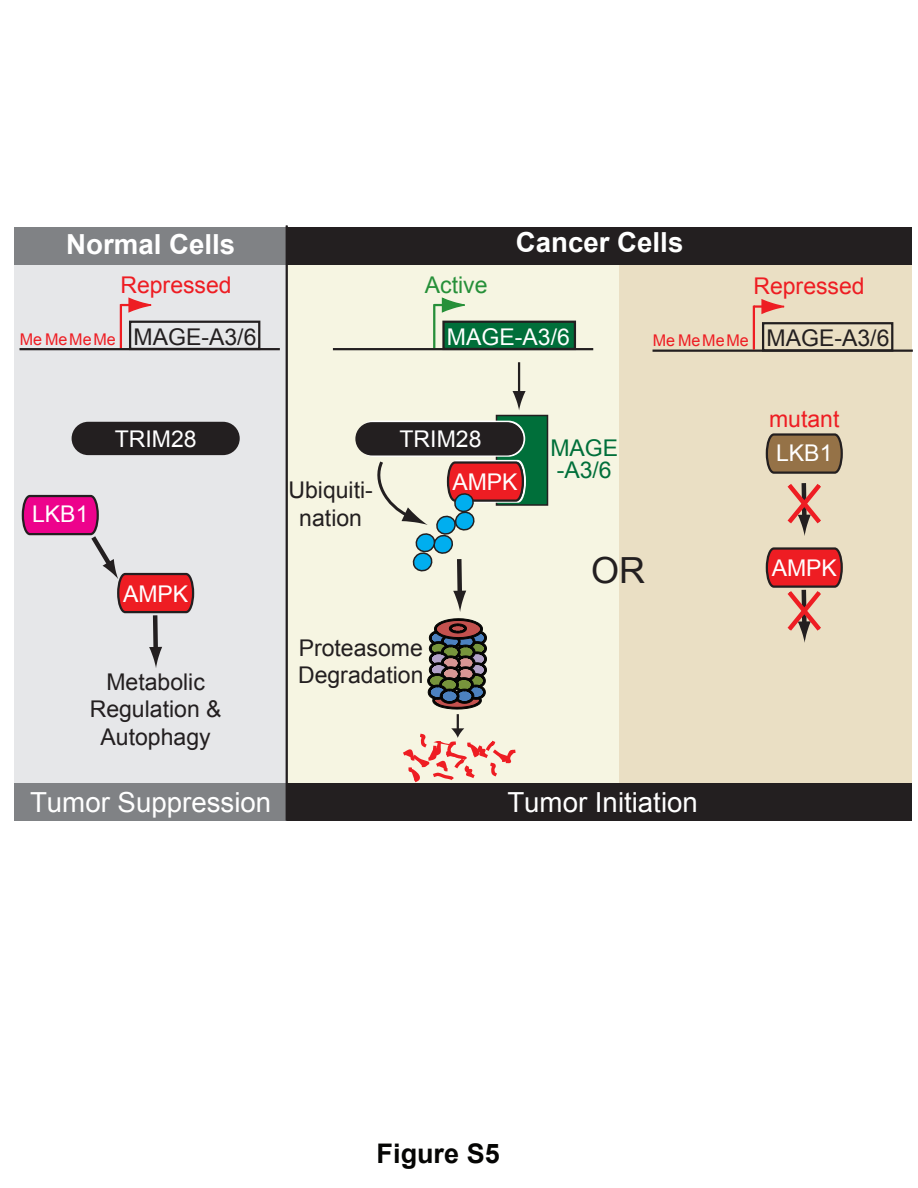
<style>
.page{position:relative;width:918px;height:1188px;background:#fff}
.page>*{position:absolute;margin:0;border:0;box-sizing:border-box;transform-origin:0 0}
.t1{font:36px "Arial";color:#231f20}
.t2{font:27.6px "Arial";color:#fff}
.t3{font:700 27.6px "Arial";color:#fff}
.t4{font:700 27px "Arial";color:#050504}
.t5{font:23.1px/27.6px "Arial";color:#231f20;text-align:center}
.t6{font:23.1px "Arial";color:#fff}
.t7{font:23.1px "Arial";color:#ee1d23}
.t8{font:23.1px "Arial";color:#006f3a}
.t9{font:23.1px "Arial";color:#269039}
.t10{font:16.2px "Arial";color:#ee1d23}
</style>
<div class="page">
<div style="left:287px;top:264px;width:624px;height:519px;background:#f6f5e2"></div>
<div style="left:619px;top:266px;width:292px;height:519px;background:#eadfc4"></div>
<div style="left:14px;top:264px;width:273px;height:519px;background:#e6e7e9"></div>
<div style="left:14px;top:783px;width:273px;height:38px;background:#808285"></div>
<div style="left:288px;top:783px;width:624px;height:38px;background:#231f20"></div>
<div style="left:14px;top:227px;width:273px;height:37px;background:#808285"></div>
<div style="left:288px;top:227px;width:624px;height:37px;background:#231f20"></div>
<div style="left:496px;top:416px;width:52px;height:89px;background:#006f3a"></div>
<div style="left:496px;top:415px;width:52px;height:91px;border:2px solid #231f20"></div>
<hr style="left:286px;top:226px;width:2px;height:595px;background:#231f20">
<hr style="left:20px;top:348px;width:260px;height:2px;background:#231f20">
<div style="left:129px;top:321px;width:131px;height:29px;border:2px solid #231f20"></div>
<hr style="left:120px;top:304px;width:2px;height:44px;background:#ee1d23">
<svg style="left:121px;top:297px;width:31px;height:16px"></svg>
<hr style="left:333px;top:348px;width:260px;height:2px;background:#231f20">
<div style="left:444px;top:322px;width:131px;height:27px;background:#006f3a"></div>
<div style="left:442px;top:321px;width:134px;height:29px;border:2px solid #231f20"></div>
<hr style="left:433px;top:304px;width:2px;height:44px;background:#269039">
<svg style="left:434px;top:297px;width:31px;height:17px"></svg>
<hr style="left:518px;top:362px;width:2px;height:33px;background:#231f20">
<svg style="left:513px;top:391px;width:13px;height:19px"></svg>
<svg style="left:403px;top:619px;width:113px;height:163px"></svg>
<div style="left:73px;top:423px;width:166px;height:31px;background:#231f20;border-radius:16px"></div>
<div style="left:72px;top:422px;width:168px;height:33px;border:2px solid #231f20;border-radius:16px"></div>
<svg style="left:377px;top:458px;width:150px;height:154px"></svg>
<div style="left:357px;top:421px;width:168px;height:36px;border:2px solid #fff;border-radius:16px"></div>
<div style="left:357px;top:423px;width:165px;height:31px;background:#231f20;border-radius:16px"></div>
<div style="left:355px;top:422px;width:169px;height:33px;border:2px solid #231f20;border-radius:16px"></div>
<hr style="left:653px;top:350px;width:260px;height:2px;background:#231f20">
<div style="left:762px;top:322px;width:131px;height:30px;border:2px solid #231f20"></div>
<hr style="left:753px;top:306px;width:2px;height:44px;background:#ee1d23">
<svg style="left:754px;top:299px;width:31px;height:16px"></svg>
<svg style="left:765px;top:433px;width:78px;height:103px"></svg>
<svg style="left:765px;top:547px;width:78px;height:96px"></svg>
<svg style="left:21px;top:494px;width:174px;height:174px"></svg>
<p class="t3" style="left:66px;top:226px;width:170px">Normal Cells</p>
<p class="t3" style="left:516px;top:224px;width:169px">Cancer Cells</p>
<p class="t7" style="left:120px;top:270px;width:113px">Repressed</p>
<p class="t9" style="left:425px;top:270px;width:64px">Active</p>
<p class="t7" style="left:753px;top:271px;width:113px">Repressed</p>
<p class="t10" style="left:20px;top:328px;width:98px">Me MeMeMe</p>
<p class="t6" style="left:447px;top:321px;width:124px">MAGE-A3/6</p>
<p class="t5" style="left:134px;top:323px;width:124px">MAGE-A3/6</p>
<p class="t10" style="left:653px;top:330px;width:98px">Me MeMeMe</p>
<p class="t5" style="left:767px;top:324px;width:124px">MAGE-A3/6</p>
<p class="t6" style="left:32px;top:499px;width:58px">LKB1</p>
<p class="t6" style="left:115px;top:424px;width:83px">TRIM28</p>
<p class="t6" style="left:123px;top:578px;width:67px">AMPK</p>
<p class="t5" style="left:90px;top:668px;width:133px">Metabolic<br>Regulation &amp;<br>Autophagy</p>
<p class="t2" style="left:30px;top:784px;width:243px">Tumor Suppression</p>
<p class="t5" style="left:288px;top:477px;width:86px">Ubiquiti&shy;nation</p>
<p class="t6" style="left:400px;top:424px;width:83px">TRIM28</p>
<p class="t6" style="left:452px;top:467px;width:67px">AMPK</p>
<p class="t5" style="left:298px;top:634px;width:127px;text-align:left">Proteasome<br>Degradation</p>
<p class="t8" style="left:550px;top:433px;width:69px">MAGE</p>
<p class="t8" style="left:557px;top:455px;width:57px">-A3/6</p>
<h1 class="t1" style="left:591px;top:547px;width:55px">OR</h1>
<p class="t2" style="left:507px;top:784px;width:192px">Tumor Initiation</p>
<p class="t7" style="left:769px;top:404px;width:72px">mutant</p>
<p class="t6" style="left:776px;top:437px;width:58px">LKB1</p>
<p class="t6" style="left:772px;top:553px;width:67px">AMPK</p>
<p class="t4" style="left:377px;top:1136px;width:125px">Figure S5</p>
</div>
